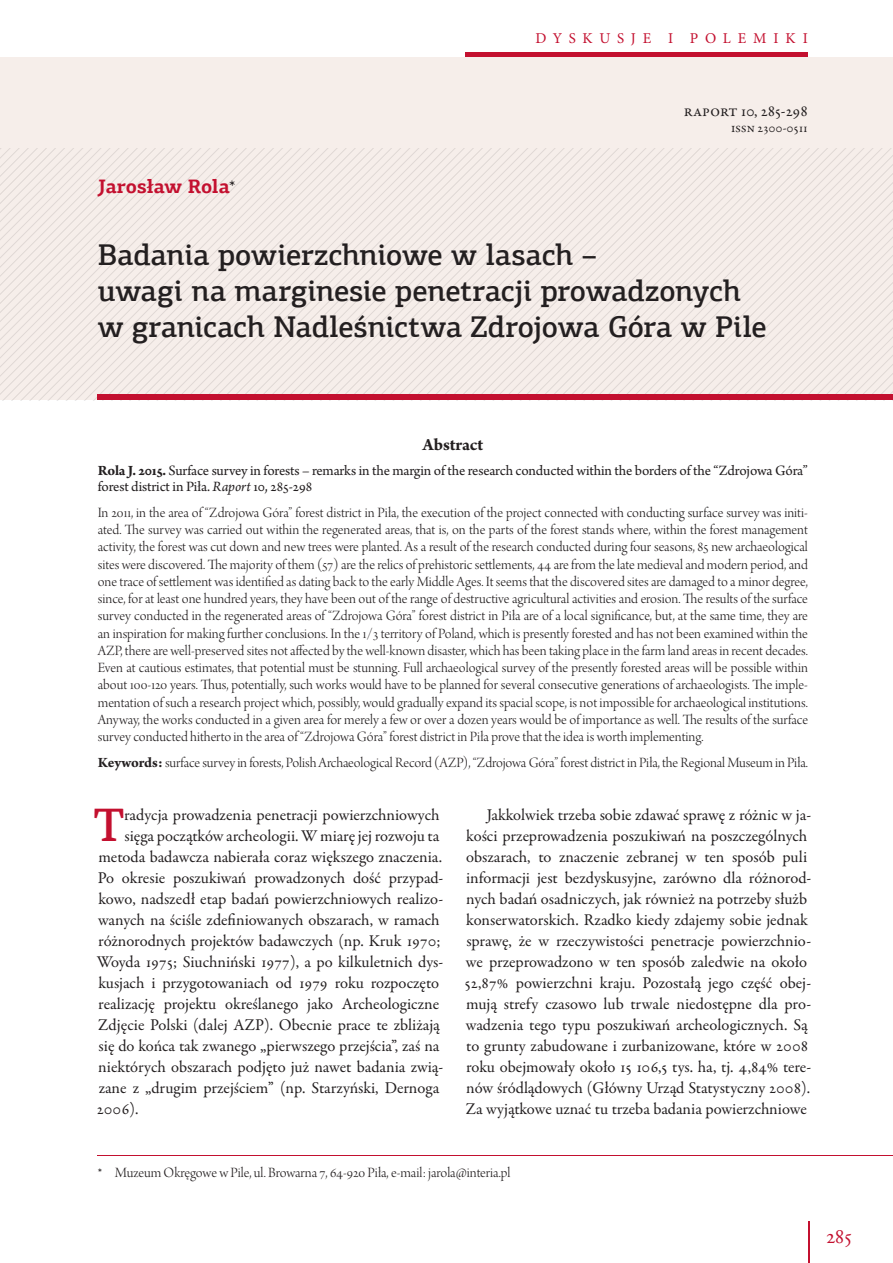
<style>
.page{position:relative;width:893px;height:1263px;background:#fff}
.page>*{position:absolute;margin:0;border:0;box-sizing:border-box;transform-origin:0 0}
.t1{font:500 46.95px "PF Agora Serif Pro";color:#c3102f}
.t2{font:500 30px/36px "PF Agora Slab Pro";letter-spacing:-.005em;color:#231f20}
.t3{font:21px "Adobe Garamond Pro";color:#c3102f}
.t4{font:700 19.5px "PF Agora Slab Pro";color:#c3102f}
.t5{font:700 18px "Arno Pro";color:#231f20}
.t6{font:16.5px/21px "Garamond Premr Pro";color:#231f20}
.t7{font:15px/17.2px "Arno Pro Light Display";letter-spacing:-.005em;color:#231f20;text-align:justify}
.t8{font:15px/16.5px "Arno Pro";letter-spacing:-.01em;color:#231f20}
.t9{font:15px "Minion Pro";letter-spacing:.455em;color:#c3102f}
.t10{font:13.5px "Garamond Premr Pro";letter-spacing:-.01em;color:#231f20}
.s1{font-family:"Garamond Premr Pro";font-weight:400;color:#231f20}
.s2{font-weight:700}
.s3{font-style:italic}
.s4{font-family:"Arno Pro";font-weight:700}
.s5{font-family:"Garamond Premr Pro";font-size:13.5px}
</style>
<div class="page">
<hr style="left:808px;top:1221px;width:1px;height:42px;background:#c3102f">
<div style="left:466px;top:52px;width:342px;height:5px;background:#c3102f"></div>
<div style="left:0;top:57px;width:893px;height:343px;background:#f6eeea"></div>
<svg style="left:0;top:148px;width:893px;height:252px"></svg>
<div style="left:98px;top:395px;width:795px;height:5px;background:#c3102f"></div>
<hr style="left:98px;top:1155px;width:795px;height:1px;background:#c3102f">
<p class="t9" style="left:536px;top:28px;width:274px">DYSKUSJE I POLEMIKI</p>
<h3 class="t4" style="left:98px;top:174px;width:139px">Jarosław Rola<span class="s1">*</span></h3>
<p class="t6" style="left:684px;top:101px;width:125px">raport 10, 285-298</p>
<p class="t10" style="left:731px;top:120px;width:78px">issn 2300-0511</p>
<h2 class="t2" style="left:98px;top:237px;width:670px">Badania powierzchniowe w lasach –<br>uwagi na marginesie penetracji prowadzonych w granicach Nadleśnictwa Zdrojowa Góra w Pile</h2>
<p class="t5" style="left:422px;top:434px;width:62px">Abstract</p>
<p class="t8" style="left:98px;top:462px;width:712px"><span class="s2">Rola J. 2015.</span> Surface survey in forests – remarks in the margin of the research conducted within the borders of the “Zdrojowa Góra” forest district in Piła. <span class="s3">Raport</span> 10, 285-298</p>
<p class="t7" style="left:98px;top:505px;width:712px">In 2011, in the area of “Zdrojowa Góra” forest district in Piła, the execution of the project connected with conducting surface survey was initi&shy;ated. The survey was carried out within the regenerated areas, that is, on the parts of the forest stands where, within the forest management activity, the forest was cut down and new trees were planted. As a result of the research conducted during four seasons, 85 new archaeological sites were discovered. The majority of them (57) are the relics of prehistoric settlements, 44 are from the late medieval and modern period, and one trace of settlement was identified as dating back to the early Middle Ages. It seems that the discovered sites are damaged to a minor degree, since, for at least one hundred years, they have been out of the range of destructive agricultural activities and erosion. The results of the surface survey conducted in the regenerated areas of “Zdrojowa Góra” forest district in Piła are of a local significance, but, at the same time, they are an inspiration for making further conclusions. In the 1/3 territory of Poland, which is presently forested and has not been examined within the AZP, there are well-preserved sites not affected by the well-known disaster, which has been taking place in the farm land areas in recent decades.<br>Even at cautious estimates, that potential must be stunning. Full archaeological survey of the presently forested areas will be possible within about 100-120 years. Thus, potentially, such works would have to be planned for several consecutive generations of archaeologists. The imple&shy;mentation of such a research project which, possibly, would gradually expand its spacial scope, is not impossible for archaeological institutions.<br>Anyway, the works conducted in a given area for merely a few or over a dozen years would be of importance as well. The results of the surface survey conducted hitherto in the area of “Zdrojowa Góra” forest district in Piła prove that the idea is worth implementing.</p>
<p class="t7" style="left:98px;top:755px;width:712px"><span class="s4">Keywords:</span> surface survey in forests, Polish Archaeological Record (AZP), “Zdrojowa Góra” forest district in Piła, the Regional Museum in Piła.</p>
<h1 class="t1" style="left:94px;top:796px;width:31px">T</h1>
<p class="t6" style="left:124px;top:805px;width:317px">radycja prowadzenia penetracji powierzchniowych</p>
<p class="t6" style="left:124px;top:826px;width:316px">sięga początków archeologii. W miarę jej rozwoju ta</p>
<p class="t6" style="left:98px;top:847px;width:345px">metoda badawcza nabierała coraz większego znaczenia.</p>
<p class="t6" style="left:98px;top:868px;width:347px">Po okresie poszukiwań prowadzonych dość przypad-</p>
<p class="t6" style="left:98px;top:889px;width:346px">kowo, nadszedł etap badań powierzchniowych realizo-</p>
<p class="t6" style="left:98px;top:910px;width:343px">wanych na ściśle zdefiniowanych obszarach, w ramach</p>
<p class="t6" style="left:98px;top:931px;width:344px">różnorodnych projektów badawczych (np. Kruk 1970;</p>
<p class="t6" style="left:97px;top:952px;width:348px">Woyda 1975; Siuchniński 1977), a po kilkuletnich dys-</p>
<p class="t6" style="left:98px;top:973px;width:342px">kusjach i przygotowaniach od 1979 roku rozpoczęto</p>
<p class="t6" style="left:98px;top:994px;width:342px">realizację projektu określanego jako Archeologiczne</p>
<p class="t6" style="left:98px;top:1015px;width:343px">Zdjęcie Polski (dalej AZP). Obecnie prace te zbliżają</p>
<p class="t6" style="left:99px;top:1036px;width:342px">się do końca tak zwanego „pierwszego przejścia”, zaś na</p>
<p class="t6" style="left:98px;top:1057px;width:347px">niektórych obszarach podjęto już nawet badania zwią-</p>
<p class="t6" style="left:99px;top:1078px;width:342px">zane z „drugim przejściem” (np. Starzyński, Dernoga</p>
<p class="t6" style="left:97px;top:1099px;width:43px">2006).</p>
<p class="t6" style="left:465px;top:805px;width:348px;text-indent:22px">Jakkolwiek trzeba sobie zdawać sprawę z różnic w ja&shy;kości przeprowadzenia poszukiwań na poszczególnych obszarach, to znaczenie zebranej w ten sposób puli informacji jest bezdyskusyjne, zarówno dla różnorod&shy;nych badań osadniczych, jak również na potrzeby służb konserwatorskich. Rzadko kiedy zdajemy sobie jednak sprawę, że w rzeczywistości penetracje powierzchnio&shy;we przeprowadzono w ten sposób zaledwie na około 52,87% powierzchni kraju. Pozostałą jego część obej&shy;mują strefy czasowo lub trwale niedostępne dla pro&shy;wadzenia tego typu poszukiwań archeologicznych. Są to grunty zabudowane i zurbanizowane, które w 2008 roku obejmowały około 15 106,5 tys. ha, tj. 4,84% tere&shy;nów śródlądowych (Główny Urząd Statystyczny 2008).<br>Za wyjątkowe uznać tu trzeba badania powierzchniowe</p>
<p class="t7" style="left:98px;top:1165px;width:414px"><span class="s5">*</span> Muzeum Okręgowe w Pile, ul. Browarna 7, 64-920 Piła, e-mail: jarola@interia.pl</p>
<h3 class="t3" style="left:826px;top:1224px;width:28px">285</h3>
</div>
